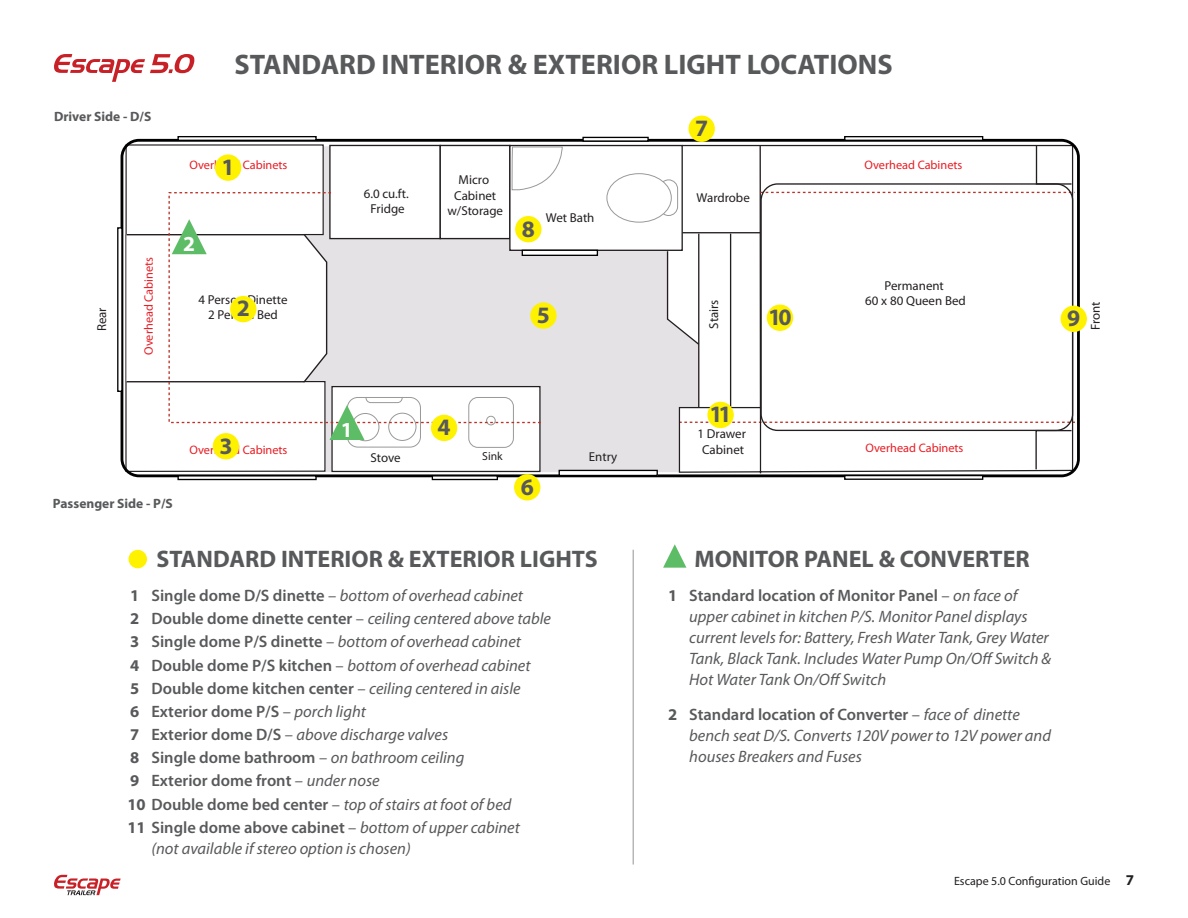
<style>
.page{position:relative;width:1188px;height:918px;background:#fff}
.page>*{position:absolute;margin:0;border:0;box-sizing:border-box;transform-origin:0 0}
.t1{font:700 28.35px "Myriad Pro";color:#58595b}
.t2{font:700 24px "Myriad Pro";color:#58595b}
.t3{font:700 23.55px "Myriad Pro";color:#58595b}
.t4{font:700 21.45px "Myriad Pro";color:#fff}
.t5{font:italic 16.5px/23.1px "Myriad Pro";color:#58595b}
.t6{font:700 15px "Myriad Pro";color:#231f20}
.t7{font:700 13.5px "Myriad Pro";color:#58595b}
.t8{font:12.9px/15.5px "Myriad Pro";color:#231f20;text-align:center}
.t9{font:12.3px "Myriad Pro";color:#e81e25}
.t10{font:12px "Myriad Pro";color:#231f20}
.t11{font:11.7px "Myriad Pro";color:#231f20}
.s1{font-weight:700;font-style:normal}
.s2{font-weight:600;font-style:normal}
.s3{font-style:normal}
</style>
<div class="page">
<svg style="left:54px;top:875px;width:67px;height:20px"></svg>
<svg style="left:54px;top:54px;width:141px;height:28px"></svg>
<div style="left:326px;top:146px;width:352px;height:326px;background:#e5e2e5"></div>
<svg style="left:125px;top:383px;width:201px;height:90px"></svg>
<div style="left:128px;top:195px;width:44px;height:208px;background:#fff"></div>
<div style="left:330px;top:145px;width:110px;height:94px;background:#fff"></div>
<div style="left:329px;top:145px;width:112px;height:94px;border:1px solid #231f20"></div>
<div style="left:332px;top:387px;width:208px;height:84px;background:#fff"></div>
<div style="left:331px;top:386px;width:210px;height:86px;border:1px solid #231f20"></div>
<div style="left:440px;top:145px;width:70px;height:94px;background:#fff"></div>
<div style="left:440px;top:145px;width:71px;height:94px;border:1px solid #231f20"></div>
<div style="left:347px;top:397px;width:74px;height:50px;border:1px solid #999998;border-radius:10px"></div>
<div style="left:351px;top:413px;width:28px;height:28px;border:1px solid #999998;border-radius:50%"></div>
<div style="left:388px;top:413px;width:28px;height:28px;border:1px solid #999998;border-radius:50%"></div>
<div style="left:469px;top:397px;width:45px;height:51px;border:1px solid #999998;border-radius:9px"></div>
<div style="left:486px;top:416px;width:9px;height:9px;border:1px solid #999998;border-radius:50%"></div>
<svg style="left:168px;top:191px;width:374px;height:233px"></svg>
<div style="left:510px;top:146px;width:172px;height:104px;background:#fff"></div>
<div style="left:509px;top:145px;width:174px;height:106px;border:1px solid #231f20"></div>
<div style="left:522px;top:250px;width:75px;height:5px;background:#fff"></div>
<div style="left:522px;top:250px;width:76px;height:6px;border:1px solid #000"></div>
<svg style="left:511px;top:146px;width:52px;height:44px"></svg>
<div style="left:607px;top:173px;width:65px;height:49px;border:1px solid #999998;border-radius:50%"></div>
<svg style="left:662px;top:179px;width:16px;height:37px"></svg>
<svg style="left:666px;top:250px;width:12px;height:96px"></svg>
<svg style="left:678px;top:144px;width:396px;height:329px"></svg>
<div style="left:760px;top:183px;width:313px;height:248px;border:1px solid #231f20;border-radius:17px"></div>
<svg style="left:1035px;top:144px;width:38px;height:41px"></svg>
<svg style="left:1035px;top:429px;width:38px;height:42px"></svg>
<div style="left:121px;top:139px;width:959px;height:338px;border:3px solid #000;border-radius:17px"></div>
<div style="left:559px;top:470px;width:98px;height:5px;background:#fff"></div>
<div style="left:559px;top:470px;width:99px;height:6px;border:1px solid #000"></div>
<div style="left:432px;top:475px;width:66px;height:5px;border:1px solid #000"></div>
<hr style="left:583px;top:137px;width:65px;height:4px;background:#fff">
<div style="left:582px;top:137px;width:67px;height:5px;border:1px solid #000"></div>
<div style="left:844px;top:136px;width:139px;height:5px;border:1px solid #000"></div>
<div style="left:177px;top:475px;width:140px;height:5px;border:1px solid #000"></div>
<div style="left:177px;top:136px;width:140px;height:5px;border:1px solid #000"></div>
<div style="left:117px;top:227px;width:6px;height:165px;border:1px solid #000"></div>
<div style="left:844px;top:475px;width:139px;height:5px;border:1px solid #000"></div>
<div style="left:129px;top:550px;width:18px;height:18px;background:#fff200;border-radius:50%"></div>
<div style="left:514px;top:474px;width:26px;height:27px;background:#fff200;border-radius:50%"></div>
<div style="left:530px;top:302px;width:27px;height:27px;background:#fff200;border-radius:50%"></div>
<div style="left:213px;top:433px;width:26px;height:26px;background:#fff200;border-radius:50%"></div>
<div style="left:689px;top:116px;width:26px;height:26px;background:#fff200;border-radius:50%"></div>
<div style="left:431px;top:415px;width:26px;height:26px;background:#fff200;border-radius:50%"></div>
<div style="left:515px;top:216px;width:27px;height:26px;background:#fff200;border-radius:50%"></div>
<div style="left:1061px;top:306px;width:26px;height:26px;background:#fff200;border-radius:50%"></div>
<div style="left:767px;top:305px;width:26px;height:26px;background:#fff200;border-radius:50%"></div>
<svg style="left:663px;top:544px;width:23px;height:24px"></svg>
<svg style="left:125px;top:144px;width:203px;height:239px"></svg>
<svg style="left:330px;top:397px;width:73px;height:43px"></svg>
<hr style="left:633px;top:550px;width:1px;height:315px;background:#939598">
<div style="left:707px;top:402px;width:27px;height:26px;background:#fff200;border-radius:50%"></div>
<p class="t7" style="left:54px;top:109px;width:99px">Driver Side - D/S</p>
<h1 class="t1" style="left:234px;top:48px;width:660px">STANDARD INTERIOR &amp; EXTERIOR LIGHT LOCATIONS</h1>
<h3 class="t3" style="left:222px;top:154px;width:15px">1</h3>
<p class="t9" style="left:190px;top:157px;width:99px">Overhead Cabinets</p>
<h3 class="t4" style="left:183px;top:232px;width:13px">2</h3>
<p class="t8" style="left:364px;top:186px;width:47px">6.0 cu.ft.<br>Fridge</p>
<p class="t8" style="left:447px;top:172px;width:57px">Micro<br>Cabinet w/Storage</p>
<h3 class="t3" style="left:522px;top:215px;width:15px">8</h3>
<p class="t8" style="left:546px;top:210px;width:50px">Wet Bath</p>
<h3 class="t3" style="left:695px;top:115px;width:15px">7</h3>
<p class="t8" style="left:697px;top:189px;width:55px">Wardrobe</p>
<p class="t9" style="left:865px;top:157px;width:99px">Overhead Cabinets</p>
<p class="t9" style="left:141px;top:355px;width:99px;rotate:-90deg">Overhead Cabinets</p>
<p class="t8" style="left:865px;top:278px;width:102px">Permanent<br>60 x 80 Queen Bed</p>
<p class="t8" style="left:199px;top:291px;width:91px">4 Person Dinette<br>2 Person Bed</p>
<p class="t8" style="left:706px;top:329px;width:31px;rotate:-90deg">Stairs</p>
<h3 class="t3" style="left:237px;top:295px;width:15px">2</h3>
<h3 class="t3" style="left:537px;top:302px;width:15px">5</h3>
<p class="t8" style="left:94px;top:331px;width:25px;rotate:-90deg">Rear</p>
<p class="t8" style="left:1088px;top:330px;width:30px;rotate:-90deg">Front</p>
<h3 class="t3" style="left:768px;top:304px;width:25px">10</h3>
<h3 class="t3" style="left:1067px;top:305px;width:15px">9</h3>
<p class="t7" style="left:53px;top:496px;width:121px">Passenger Side - P/S</p>
<h3 class="t3" style="left:219px;top:433px;width:15px">3</h3>
<p class="t9" style="left:190px;top:443px;width:99px">Overhead Cabinets</p>
<h3 class="t4" style="left:341px;top:418px;width:13px">1</h3>
<h3 class="t3" style="left:438px;top:414px;width:15px">4</h3>
<p class="t8" style="left:370px;top:450px;width:32px">Stove</p>
<p class="t11" style="left:482px;top:449px;width:22px">Sink</p>
<h3 class="t3" style="left:521px;top:474px;width:15px">6</h3>
<p class="t8" style="left:589px;top:448px;width:30px">Entry</p>
<h2 class="t2" style="left:157px;top:545px;width:443px">STANDARD INTERIOR &amp; EXTERIOR LIGHTS</h2>
<p class="t5" style="left:127px;top:584px;width:425px"><span class="s1">1</span> <span class="s2">Single dome D/S dinette</span> <span class="s3">–</span> bottom of overhead cabinet<br><span class="s1">2</span> <span class="s2">Double dome dinette center</span> <span class="s3">–</span> ceiling centered above table <span class="s1">3</span> <span class="s2">Single dome P/S dinette</span> <span class="s3">–</span> bottom of overhead cabinet<br><span class="s1">4</span> <span class="s2">Double dome P/S kitchen</span> <span class="s3">–</span> bottom of overhead cabinet<br><span class="s1">5</span> <span class="s2">Double dome kitchen center</span> <span class="s3">–</span> ceiling centered in aisle<br><span class="s1">6</span> <span class="s2">Exterior dome P/S</span> <span class="s3">–</span> porch light<br><span class="s1">7</span> <span class="s2">Exterior dome D/S</span> <span class="s3">–</span> above discharge valves<br><span class="s1">8</span> <span class="s2">Single dome bathroom</span> <span class="s3">–</span> on bathroom ceiling<br><span class="s1">9</span> <span class="s2">Exterior dome front</span> <span class="s3">–</span> under nose<br><span class="s1">10</span> <span class="s2">Double dome bed center</span> <span class="s3">–</span> top of stairs at foot of bed<br><span class="s1">11</span> <span class="s2">Single dome above cabinet</span> <span class="s3">–</span> bottom of upper cabinet</p>
<p class="t5" style="left:151px;top:836px;width:261px">(not available if stereo option is chosen)</p>
<h3 class="t3" style="left:709px;top:401px;width:24px">11</h3>
<p class="t8" style="left:698px;top:426px;width:50px">1 Drawer<br>Cabinet</p>
<p class="t9" style="left:866px;top:440px;width:99px">Overhead Cabinets</p>
<h2 class="t2" style="left:694px;top:545px;width:337px">MONITOR PANEL &amp; CONVERTER</h2>
<p class="t5" style="left:689px;top:585px;width:364px;line-height:21px;text-indent:-21px"><span class="s1">1</span> <span class="s2">Standard location of Monitor Panel</span> <span class="s3">–</span> on face of upper cabinet in kitchen P/S. Monitor Panel displays current levels for: Battery, Fresh Water Tank, Grey Water Tank, Black Tank. Includes Water Pump On/Off Switch &amp; Hot Water Tank On/Off Switch</p>
<p class="t5" style="left:689px;top:703px;width:363px;line-height:21px;text-indent:-21px"><span class="s1">2</span> <span class="s2">Standard location of Converter</span> <span class="s3">–</span> face of dinette bench seat D/S. Converts 120V power to 12V power and houses Breakers and Fuses</p>
<p class="t10" style="left:954px;top:873px;width:158px">Escape 5.0 Configuration Guide</p>
<p class="t6" style="left:1126px;top:872px;width:10px">7</p>
</div>
